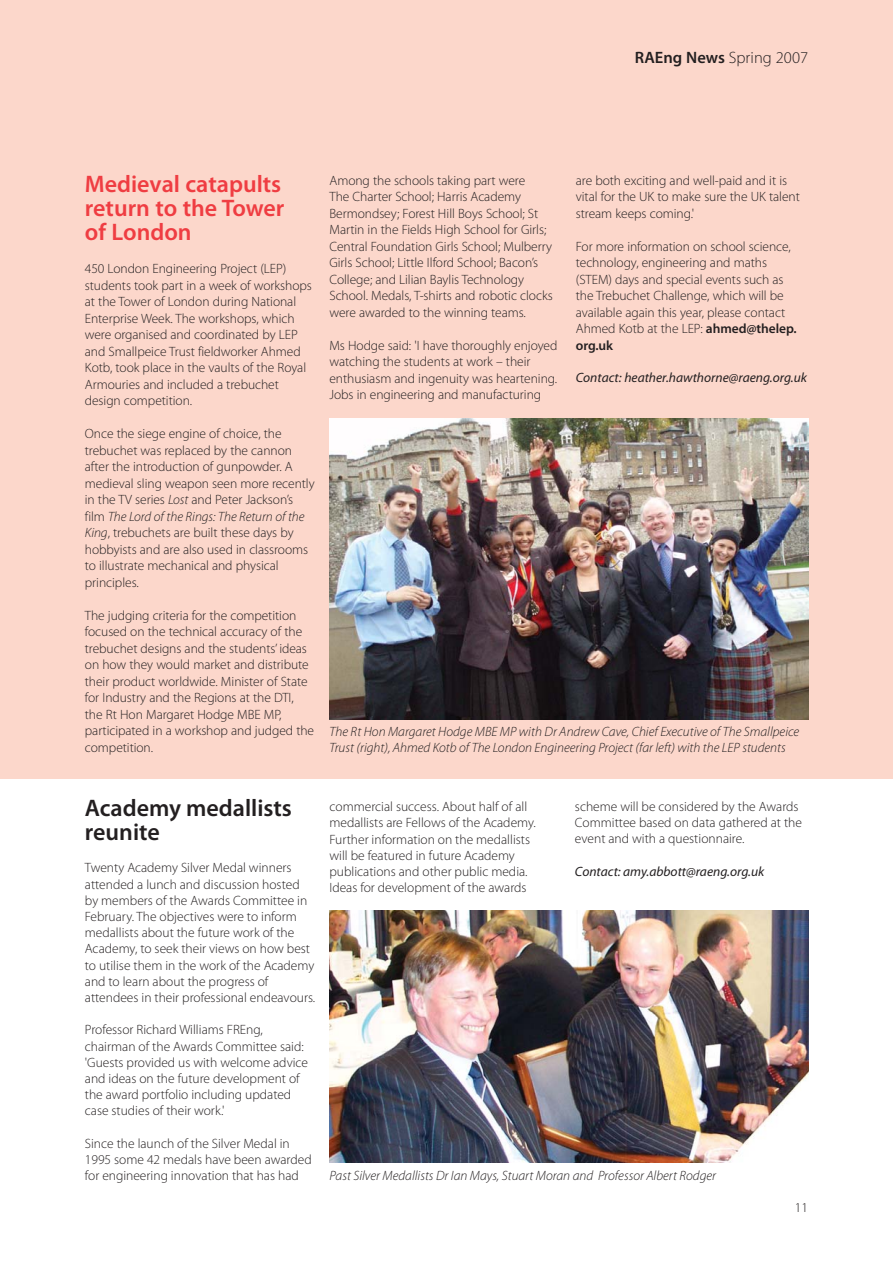
<style>
.page{position:relative;width:893px;height:1263px;background:#fff}
.page>*{position:absolute;margin:0;border:0;box-sizing:border-box;transform-origin:0 0}
.t1{font:600 24px/24px "Myriad Pro";color:#ef3d42}
.t2{font:600 24px/24px "Myriad Pro";color:#231f20}
.t3{font:300 16.5px "Myriad Pro";color:#231f20}
.t4{font:300 13.5px/16.5px "Myriad Pro";letter-spacing:-.005em;color:#231f20}
.t5{font:italic 300 13.5px/16.2px "Myriad Pro";color:#231f20}
.t6{font:italic 13.5px "Myriad Pro";color:#231f20}
.s1{font-weight:600}
.s2{font-style:italic}
</style>
<div class="page">
<div style="left:0;top:0;width:892px;height:778px;background:#fcd7cb"></div>
<img style="left:329px;top:418px;width:479px;height:302px">
<img style="left:329px;top:910px;width:479px;height:253px">
<p class="t3" style="left:634px;top:52px;width:175px"><span class="s1">RAEng News</span> Spring 2007</p>
<h1 class="t1" style="left:85px;top:175px;width:201px">Medieval catapults return to the Tower of London</h1>
<p class="t4" style="left:85px;top:262px;width:228px">450 London Engineering Project (LEP) students took part in a week of workshops at the Tower of London during National Enterprise Week. The workshops, which were organised and coordinated by LEP and Smallpeice Trust fieldworker Ahmed Kotb, took place in the vaults of the Royal Armouries and included a trebuchet design competition.</p>
<p class="t4" style="left:85px;top:427px;width:231px">Once the siege engine of choice, the trebuchet was replaced by the cannon after the introduction of gunpowder. A medieval sling weapon seen more recently in the TV series <span class="s2">Lost</span> and Peter Jackson’s film <span class="s2">The Lord of the Rings: The Return of the King</span>, trebuchets are built these days by hobbyists and are also used in classrooms to illustrate mechanical and physical principles.</p>
<p class="t4" style="left:85px;top:609px;width:231px">The judging criteria for the competition focused on the technical accuracy of the trebuchet designs and the students’ ideas on how they would market and distribute their product worldwide. Minister of State for Industry and the Regions at the DTI, the Rt Hon Margaret Hodge MBE MP, participated in a workshop and judged the competition.</p>
<p class="t4" style="left:329px;top:173px;width:225px">Among the schools taking part were<br>The Charter School; Harris Academy Bermondsey; Forest Hill Boys School; St Martin in the Fields High School for Girls; Central Foundation Girls School; Mulberry Girls School; Little Ilford School; Bacon’s College; and Lilian Baylis Technology School. Medals, T-shirts and robotic clocks were awarded to the winning teams.</p>
<p class="t4" style="left:329px;top:338px;width:229px">Ms Hodge said: 'I have thoroughly enjoyed watching the students at work – their enthusiasm and ingenuity was heartening.<br>Jobs in engineering and manufacturing</p>
<p class="t4" style="left:576px;top:173px;width:225px">are both exciting and well-paid and it is vital for the UK to make sure the UK talent stream keeps coming.'</p>
<p class="t4" style="left:576px;top:239px;width:222px">For more information on school science, technology, engineering and maths (STEM) days and special events such as the Trebuchet Challenge, which will be available again this year, please contact Ahmed Kotb at the LEP: <span class="s1">ahmed@thelep. org.uk</span></p>
<p class="t6" style="left:576px;top:373px;width:233px">Contact: heather.hawthorne@raeng.org.uk</p>
<p class="t5" style="left:329px;top:724px;width:471px">The Rt Hon Margaret Hodge MBE MP with Dr Andrew Cave, Chief Executive of The Smallpeice<br>Trust (right), Ahmed Kotb of The London Engineering Project (far left) with the LEP students</p>
<h1 class="t2" style="left:85px;top:798px;width:208px">Academy medallists reunite</h1>
<p class="t4" style="left:85px;top:861px;width:232px">Twenty Academy Silver Medal winners attended a lunch and discussion hosted by members of the Awards Committee in February. The objectives were to inform medallists about the future work of the Academy, to seek their views on how best to utilise them in the work of the Academy and to learn about the progress of attendees in their professional endeavours.</p>
<p class="t4" style="left:85px;top:1023px;width:225px">Professor Richard Williams FREng, chairman of the Awards Committee said: 'Guests provided us with welcome advice and ideas on the future development of the award portfolio including updated case studies of their work.'</p>
<p class="t4" style="left:85px;top:1137px;width:228px">Since the launch of the Silver Medal in<br>1995 some 42 medals have been awarded for engineering innovation that has had</p>
<p class="t4" style="left:329px;top:800px;width:208px">commercial success. About half of all medallists are Fellows of the Academy.<br>Further information on the medallists will be featured in future Academy publications and other public media.<br>Ideas for development of the awards</p>
<p class="t4" style="left:575px;top:800px;width:228px">scheme will be considered by the Awards<br>Committee based on data gathered at the event and with a questionnaire.</p>
<p class="t6" style="left:575px;top:866px;width:191px">Contact: amy.abbott@raeng.org.uk</p>
<p class="t5" style="left:329px;top:1168px;width:388px">Past Silver Medallists Dr Ian Mays, Stuart Moran and Professor Albert Rodger</p>
<p class="t4" style="left:794px;top:1200px;width:15px">11</p>
</div>
